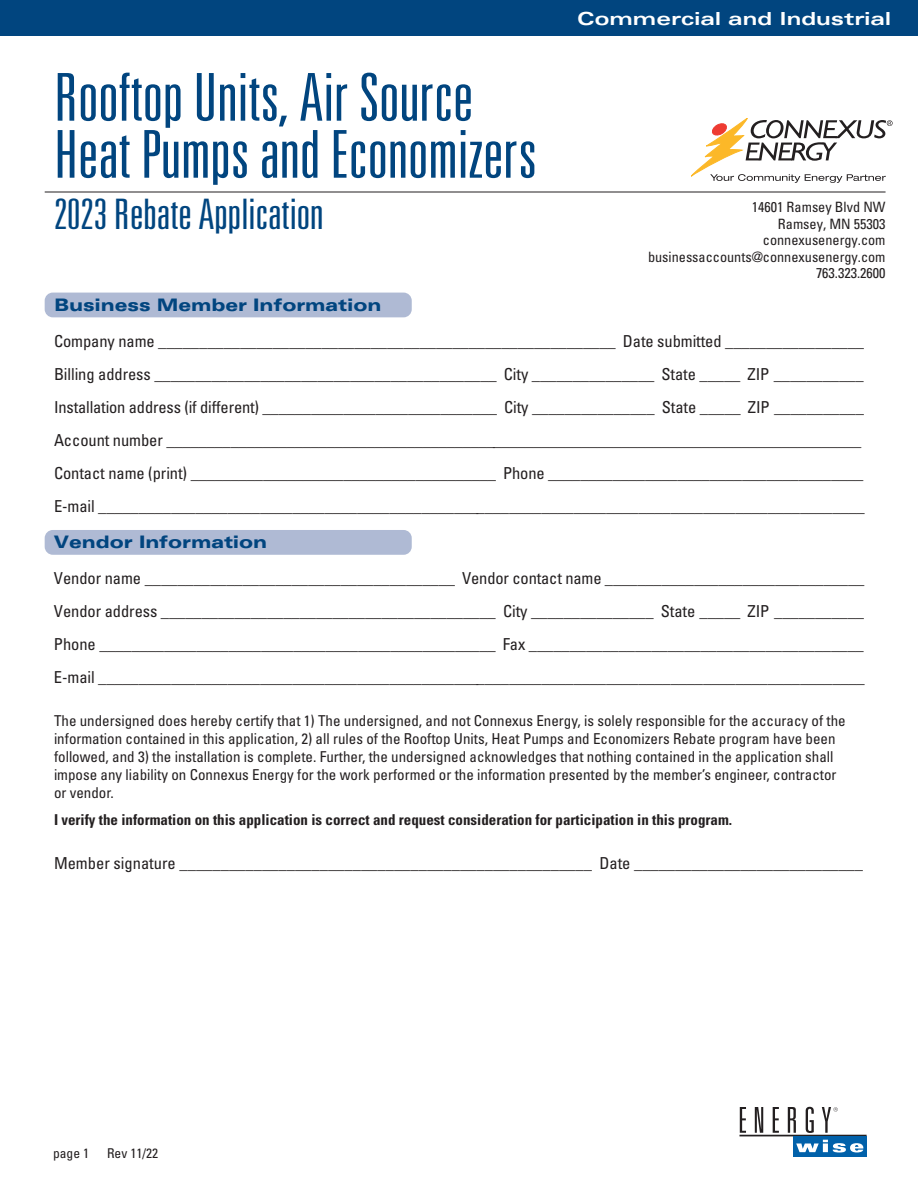
<style>
.page{position:relative;width:918px;height:1188px;background:#fff}
.page>*{position:absolute;margin:0;border:0;box-sizing:border-box;transform-origin:0 0}
.t1{font:300 ultra-condensed 66px/57px "Univers LT Std";color:#01457f;scale:1.1 1}
.t2{font:300 ultra-condensed 42px "Univers LT Std";color:#01457f;scale:1.15 1}
.t3{font:700 expanded 18px "Univers LT Std";color:#fff;scale:1.1 1}
.t4{font:900 expanded 17.25px "Univers LT Std";letter-spacing:-.005em;color:#01457f}
.t5{font:condensed 16.5px "Univers LT Std";letter-spacing:-.005em;color:#231f20}
.LT_The_undersigned{font:condensed 15px/18px "Univers LT Std";color:#231f20}
.LT_The_undersigned-2{font:700 condensed 15px "Univers LT Std";color:#231f20}
.t6{font:condensed 14.25px/16.5px "Univers LT Std";color:#231f20;text-align:right}
.t7{font:condensed 13.5px "Univers LT Std";color:#231f20}
</style>
<div class="page">
<svg style="left:691px;top:118px;width:202px;height:65px"></svg>
<div style="left:0;top:0;width:918px;height:35px;background:#01457f"></div>
<hr style="left:45px;top:192px;width:841px;height:1px;background:#231f20">
<div style="left:45px;top:293px;width:367px;height:24px;background:#afbad4;border-radius:8px"></div>
<div style="left:45px;top:530px;width:367px;height:25px;background:#afbad4;border-radius:8px"></div>
<svg style="left:740px;top:1107px;width:6px;height:26px"></svg>
<svg style="left:755px;top:1107px;width:8px;height:26px"></svg>
<svg style="left:773px;top:1107px;width:6px;height:26px"></svg>
<svg style="left:788px;top:1107px;width:8px;height:26px"></svg>
<svg style="left:806px;top:1107px;width:8px;height:26px"></svg>
<hr style="left:740px;top:1135px;width:127px;height:1px;background:#231f20">
<div style="left:793px;top:1136px;width:74px;height:21px;background:#0161aa"></div>
<svg style="left:796px;top:1140px;width:67px;height:12px"></svg>
<svg style="left:822px;top:1107px;width:16px;height:26px"></svg>
<p class="t1" style="left:54px;top:69px;width:441px">Rooftop Units, Air Source<br>Heat Pumps and Economizers</p>
<p class="t2" style="left:54px;top:192px;width:236px">2023 Rebate Application</p>
<p class="t3" style="left:577px;top:8px;width:287px">Commercial and Industrial</p>
<p class="t6" style="left:752px;top:199px;width:135px">14601 Ramsey Blvd NW</p>
<p class="t6" style="left:778px;top:215px;width:109px">Ramsey, MN 55303</p>
<p class="t6" style="left:763px;top:232px;width:124px">connexusenergy.com</p>
<p class="t6" style="left:648px;top:248px;width:239px">businessaccounts@connexusenergy.com<br>763.323.2600</p>
<p class="t4" style="left:54px;top:294px;width:329px">Business Member Information</p>
<p class="t5" style="left:54px;top:330px;width:812px">Company name ________________________________________________________ Date submitted _________________</p>
<p class="t5" style="left:54px;top:363px;width:811px">Billing address __________________________________________ City _______________ State _____ ZIP ___________</p>
<p class="t5" style="left:54px;top:396px;width:811px">Installation address (if different) _____________________________ City _______________ State _____ ZIP ___________</p>
<p class="t5" style="left:54px;top:429px;width:809px">Account number _______________________________________________________________________________________</p>
<p class="t5" style="left:54px;top:462px;width:811px">Contact name (print) ______________________________________ Phone _______________________________________</p>
<p class="t5" style="left:54px;top:495px;width:812px">E-mail _______________________________________________________________________________________________</p>
<p class="t4" style="left:54px;top:531px;width:215px">Vendor Information</p>
<p class="t5" style="left:54px;top:567px;width:812px">Vendor name ______________________________________ Vendor contact name ________________________________</p>
<p class="t5" style="left:54px;top:600px;width:812px">Vendor address _________________________________________ City _______________ State _____ ZIP ___________</p>
<p class="t5" style="left:54px;top:633px;width:811px">Phone _________________________________________________ Fax _________________________________________</p>
<p class="t5" style="left:54px;top:666px;width:812px">E-mail _______________________________________________________________________________________________</p>
<p class="LT_The_undersigned" style="left:54px;top:712px;width:793px">The undersigned does hereby certify that 1) The undersigned, and not Connexus Energy, is solely responsible for the accuracy of the information contained in this application, 2) all rules of the Rooftop Units, Heat Pumps and Economizers Rebate program have been followed, and 3) the installation is complete. Further, the undersigned acknowledges that nothing contained in the application shall impose any liability on Connexus Energy for the work performed or the information presented by the member’s engineer, contractor or vendor.</p>
<p class="LT_The_undersigned-2" style="left:54px;top:811px;width:680px">I verify the information on this application is correct and request consideration for participation in this program.</p>
<p class="t5" style="left:54px;top:853px;width:810px">Member signature __________________________________________________ Date ____________________________</p>
<p class="t7" style="left:53px;top:1144px;width:37px">page 1</p>
<p class="t7" style="left:107px;top:1144px;width:52px">Rev 11/22</p>
</div>
